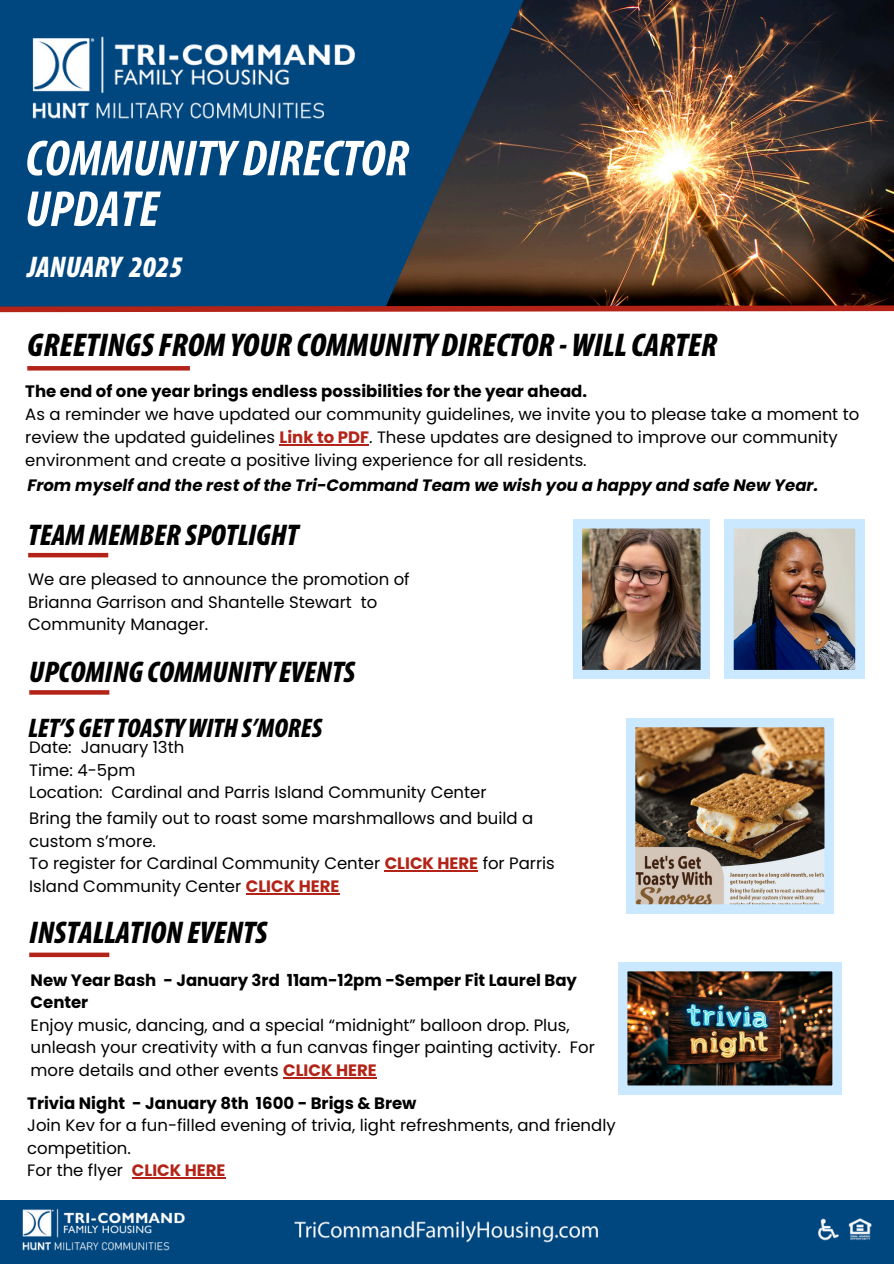
<style>
.page{position:relative;width:894px;height:1264px;background:#fff}
.page>*{position:absolute;margin:0;border:0;box-sizing:border-box;transform-origin:0 0}
.t1{font:italic 700 condensed 51px/50.7px "Myriad Pro";color:#fff}
.t2{font:italic 900 condensed 33px "Myriad Pro";color:#000}
.t3{font:italic 900 condensed 31.5px "Myriad Pro";color:#000}
.t4{font:italic 900 condensed 30px "Myriad Pro";color:#000}
.t5{font:italic 900 condensed 30px "Myriad Pro";color:#fff}
.t6{font:italic 900 condensed 27px "Myriad Pro";color:#000}
.t7{font:16.5px/22.5px "Poppins";color:#000}
.t8{font:700 16.5px/22.5px "Poppins";color:#000}
.t9{font:italic 700 16.5px "Poppins";color:#000}
.s1{font-weight:700;color:#b32317}
</style>
<div class="page">
<img style="left:560px;top:0;width:333px;height:302px">
<svg style="left:0;top:0;width:560px;height:302px;background:#114169"></svg>
<div style="left:0;top:1200px;width:893px;height:63px;background:#00467f"></div>
<svg style="left:0;top:302px;width:893px;height:11px;background:#7e3f41"></svg>
<hr style="left:27px;top:366px;width:163px;height:4px;background:#b32317">
<img style="left:724px;top:519px;width:140px;height:160px">
<svg style="left:29px;top:690px;width:80px;height:4px"></svg>
<img style="left:22px;top:1208px;width:850px;height:43px">
<img style="left:626px;top:718px;width:207px;height:195px">
<img style="left:0;top:5px;width:388px;height:144px">
<hr style="left:279px;top:444px;width:90px;height:2px;background:#b32317">
<hr style="left:384px;top:870px;width:94px;height:1px;background:#b32317">
<hr style="left:246px;top:893px;width:93px;height:1px;background:#b32317">
<img style="left:573px;top:519px;width:136px;height:160px">
<hr style="left:28px;top:553px;width:80px;height:4px;background:#b32317">
<img style="left:618px;top:962px;width:223px;height:132px">
<div style="left:29px;top:952px;width:80px;height:5px;background:#b32317"></div>
<hr style="left:283px;top:1076px;width:93px;height:2px;background:#b32317">
<hr style="left:132px;top:1177px;width:93px;height:1px;background:#b32317">
<p class="t1" style="left:25px;top:137px;width:385px">COMMUNITY DIRECTOR<br>UPDATE</p>
<p class="t5" style="left:27px;top:254px;width:157px">JANUARY 2025</p>
<p class="t2" style="left:27px;top:331px;width:691px">GREETINGS FROMYOUR COMMUNITY DIRECTOR -WILLCARTER</p>
<h2 class="t8" style="left:25px;top:380px;width:563px">The end of one year brings endless possibilities for the year ahead.</h2>
<p class="t7" style="left:25px;top:403px;width:835px">As a reminder we have updated our community guidelines, we invite you to please take a moment to review the updated guidelines <span class="s1">Link to PDF</span>. These updates are designed to improve our community environment and create a positive living experience for all residents.</p>
<p class="t9" style="left:27px;top:473px;width:792px">From myself and the rest of the Tri-Command Team we wish you a happy and safe New Year.</p>
<h3 class="t4" style="left:28px;top:522px;width:271px">TEAMMEMBER SPOTLIGHT</h3>
<p class="t7" style="left:28px;top:568px;width:383px">We are pleased to announce the promotion of<br>Brianna Garrison and Shantelle Stewart to<br>Community Manager.</p>
<h2 class="t4" style="left:29px;top:659px;width:327px">UPCOMING COMMUNITY EVENTS</h2>
<p class="t6" style="left:28px;top:716px;width:295px">LET’S GETTOASTYWITH S’MORES</p>
<p class="t7" style="left:29px;top:736px;width:156px">Date: January 13th</p>
<h4 class="t7" style="left:29px;top:759px;width:108px">Time: 4-5pm</h4>
<h2 class="t7" style="left:29px;top:781px;width:458px">Location: Cardinal and Parris Island Community Center</h2>
<p class="t7" style="left:29px;top:807px;width:505px">Bring the family out to roast some marshmallows and build a custom s’more.</p>
<p class="t7" style="left:29px;top:852px;width:527px">To register for Cardinal Community Center <span class="s1">CLICK HERE</span> for Parris<br>Island Community Center <span class="s1">CLICK HERE</span></p>
<p class="t3" style="left:29px;top:919px;width:239px">INSTALLATION EVENTS</p>
<p class="t8" style="left:31px;top:968px;width:548px">New Year Bash - January 3rd 11am-12pm -Semper Fit Laurel Bay<br>Center</p>
<p class="t7" style="left:31px;top:1013px;width:565px">Enjoy music, dancing, and a special “midnight” balloon drop. Plus, unleash your creativity with a fun canvas finger painting activity. For more details and other events <span class="s1">CLICK HERE</span></p>
<p class="t8" style="left:27px;top:1091px;width:390px">Trivia Night - January 8th 1600 - Brigs &amp; Brew</p>
<p class="t7" style="left:27px;top:1114px;width:589px">Join Kev for a fun-filled evening of trivia, light refreshments, and friendly competition.</p>
<h2 class="t7" style="left:27px;top:1159px;width:200px">For the flyer <span class="s1">CLICK HERE</span></h2>
</div>
